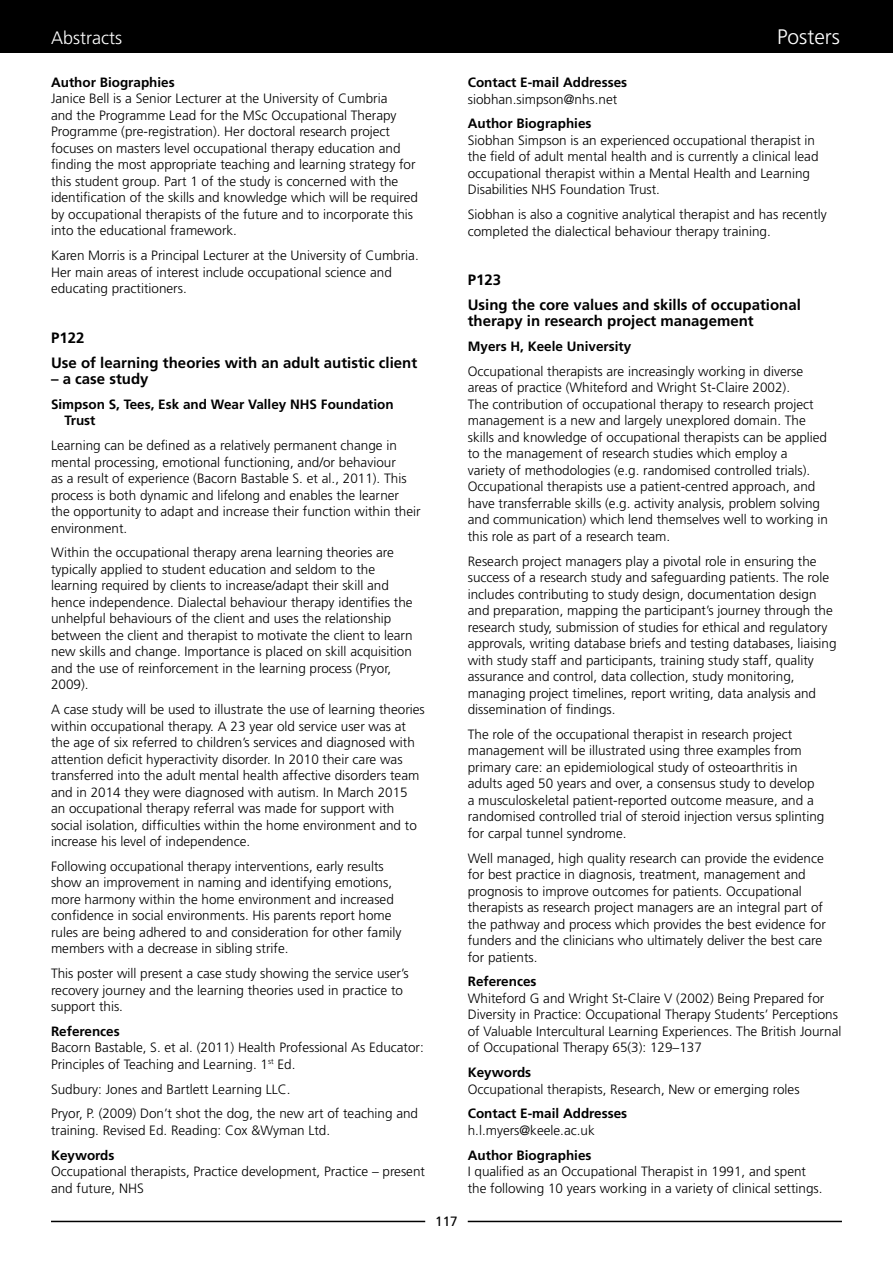
<style>
.page{position:relative;width:893px;height:1263px;background:#fff}
.page>*{position:absolute;margin:0;border:0;box-sizing:border-box;transform-origin:0 0}
.t1{font:300 21px "Frutiger";color:#fff}
.t2{font:300 18px "Frutiger";color:#fff}
.t3{font:700 15px/24.8px "Frutiger";color:#000}
.t4{font:300 13.5px/16.5px "Frutiger";color:#000}
.t5{font:700 13.5px/16.5px "Frutiger";color:#000}
.t6{font:13.5px "Frutiger";color:#000}
</style>
<div class="page">
<div style="left:0;top:0;width:893px;height:52px;background:#000"></div>
<hr style="left:51px;top:1221px;width:374px;height:1px;background:#000">
<hr style="left:468px;top:1221px;width:374px;height:1px;background:#000">
<h2 class="t2" style="left:51px;top:28px;width:72px">Abstracts</h2>
<h1 class="t1" style="left:777px;top:25px;width:64px">Posters</h1>
<p class="t5" style="left:51px;top:74px;width:125px">Author Biographies</p>
<p class="t4" style="left:51px;top:90px;width:369px">Janice Bell is a Senior Lecturer at the University of Cumbria<br>and the Programme Lead for the MSc Occupational Therapy Programme (pre-registration). Her doctoral research project focuses on masters level occupational therapy education and finding the most appropriate teaching and learning strategy for this student group. Part 1 of the study is concerned with the identification of the skills and knowledge which will be required by occupational therapists of the future and to incorporate this into the educational framework.</p>
<p class="t4" style="left:51px;top:247px;width:369px">Karen Morris is a Principal Lecturer at the University of Cumbria.<br>Her main areas of interest include occupational science and educating practitioners.</p>
<p class="t3" style="left:51px;top:325px;width:368px">P122<br>Use of learning theories with an adult autistic client</p>
<p class="t3" style="left:51px;top:366px;width:99px">– a case study</p>
<p class="t5" style="left:65px;top:396px;width:331px;text-indent:-14px">Simpson S, Tees, Esk and Wear Valley NHS Foundation<br>Trust</p>
<p class="t4" style="left:51px;top:437px;width:371px">Learning can be defined as a relatively permanent change in mental processing, emotional functioning, and/or behaviour<br>as a result of experience (Bacorn Bastable S. et al., 2011). This process is both dynamic and lifelong and enables the learner the opportunity to adapt and increase their function within their environment.</p>
<p class="t4" style="left:51px;top:544px;width:363px">Within the occupational therapy arena learning theories are typically applied to student education and seldom to the learning required by clients to increase/adapt their skill and hence independence. Dialectal behaviour therapy identifies the unhelpful behaviours of the client and uses the relationship between the client and therapist to motivate the client to learn new skills and change. Importance is placed on skill acquisition and the use of reinforcement in the learning process (Pryor, 2009).</p>
<p class="t4" style="left:51px;top:701px;width:375px">A case study will be used to illustrate the use of learning theories within occupational therapy. A 23 year old service user was at the age of six referred to children’s services and diagnosed with attention deficit hyperactivity disorder. In 2010 their care was transferred into the adult mental health affective disorders team and in 2014 they were diagnosed with autism. In March 2015 an occupational therapy referral was made for support with social isolation, difficulties within the home environment and to increase his level of independence.</p>
<p class="t4" style="left:51px;top:858px;width:352px">Following occupational therapy interventions, early results show an improvement in naming and identifying emotions, more harmony within the home environment and increased confidence in social environments. His parents report home rules are being adhered to and consideration for other family members with a decrease in sibling strife.</p>
<p class="t4" style="left:51px;top:965px;width:359px">This poster will present a case study showing the service user’s recovery journey and the learning theories used in practice to support this.</p>
<p class="t5" style="left:51px;top:1023px;width:70px">References</p>
<p class="t4" style="left:51px;top:1039px;width:374px">Bacorn Bastable, S. et al. (2011) Health Professional As Educator:<br>Principles of Teaching and Learning. 1<sup>st</sup> Ed.</p>
<p class="t4" style="left:51px;top:1076px;width:369px;line-height:24.8px">Sudbury: Jones and Bartlett Learning LLC.<br>Pryor, P. (2009) Don’t shot the dog, the new art of teaching and</p>
<p class="t4" style="left:51px;top:1122px;width:281px">training. Revised Ed. Reading: Cox &amp;Wyman Ltd.</p>
<p class="t5" style="left:51px;top:1146px;width:65px">Keywords</p>
<p class="t4" style="left:51px;top:1163px;width:375px">Occupational therapists, Practice development, Practice – present and future, NHS</p>
<p class="t6" style="left:435px;top:1213px;width:24px">117</p>
<p class="t5" style="left:468px;top:74px;width:161px">Contact E-mail Addresses</p>
<p class="t4" style="left:468px;top:91px;width:151px">siobhan.simpson@nhs.net</p>
<p class="t5" style="left:468px;top:115px;width:125px">Author Biographies</p>
<p class="t4" style="left:468px;top:132px;width:352px">Siobhan Simpson is an experienced occupational therapist in the field of adult mental health and is currently a clinical lead occupational therapist within a Mental Health and Learning Disabilities NHS Foundation Trust.</p>
<p class="t4" style="left:468px;top:206px;width:361px">Siobhan is also a cognitive analytical therapist and has recently completed the dialectical behaviour therapy training.</p>
<p class="t3" style="left:468px;top:267px;width:335px">P123<br>Using the core values and skills of occupational</p>
<p class="t3" style="left:468px;top:309px;width:287px">therapy in research project management</p>
<p class="t5" style="left:468px;top:338px;width:165px">Myers H, Keele University</p>
<p class="t4" style="left:468px;top:363px;width:362px">Occupational therapists are increasingly working in diverse areas of practice (Whiteford and Wright St-Claire 2002).<br>The contribution of occupational therapy to research project management is a new and largely unexplored domain. The skills and knowledge of occupational therapists can be applied to the management of research studies which employ a variety of methodologies (e.g. randomised controlled trials).<br>Occupational therapists use a patient-centred approach, and have transferrable skills (e.g. activity analysis, problem solving and communication) which lend themselves well to working in this role as part of a research team.</p>
<p class="t4" style="left:468px;top:553px;width:370px">Research project managers play a pivotal role in ensuring the success of a research study and safeguarding patients. The role includes contributing to study design, documentation design and preparation, mapping the participant’s journey through the research study, submission of studies for ethical and regulatory approvals, writing database briefs and testing databases, liaising with study staff and participants, training study staff, quality assurance and control, data collection, study monitoring, managing project timelines, report writing, data analysis and dissemination of findings.</p>
<p class="t4" style="left:468px;top:726px;width:358px">The role of the occupational therapist in research project management will be illustrated using three examples from primary care: an epidemiological study of osteoarthritis in adults aged 50 years and over, a consensus study to develop a musculoskeletal patient-reported outcome measure, and a randomised controlled trial of steroid injection versus splinting for carpal tunnel syndrome.</p>
<p class="t4" style="left:468px;top:849px;width:360px">Well managed, high quality research can provide the evidence for best practice in diagnosis, treatment, management and prognosis to improve outcomes for patients. Occupational therapists as research project managers are an integral part of the pathway and process which provides the best evidence for funders and the clinicians who ultimately deliver the best care for patients.</p>
<p class="t5" style="left:468px;top:973px;width:70px">References</p>
<p class="t4" style="left:468px;top:990px;width:375px">Whiteford G and Wright St-Claire V (2002) Being Prepared for Diversity in Practice: Occupational Therapy Students’ Perceptions of Valuable Intercultural Learning Experiences. The British Journal of Occupational Therapy 65(3): 129–137</p>
<p class="t5" style="left:468px;top:1064px;width:65px">Keywords</p>
<p class="t4" style="left:468px;top:1080px;width:333px">Occupational therapists, Research, New or emerging roles</p>
<p class="t5" style="left:468px;top:1105px;width:161px">Contact E-mail Addresses</p>
<p class="t4" style="left:468px;top:1122px;width:129px">h.l.myers@keele.ac.uk</p>
<p class="t5" style="left:468px;top:1146px;width:125px">Author Biographies</p>
<p class="t4" style="left:468px;top:1163px;width:356px">I qualified as an Occupational Therapist in 1991, and spent the following 10 years working in a variety of clinical settings.</p>
</div>
